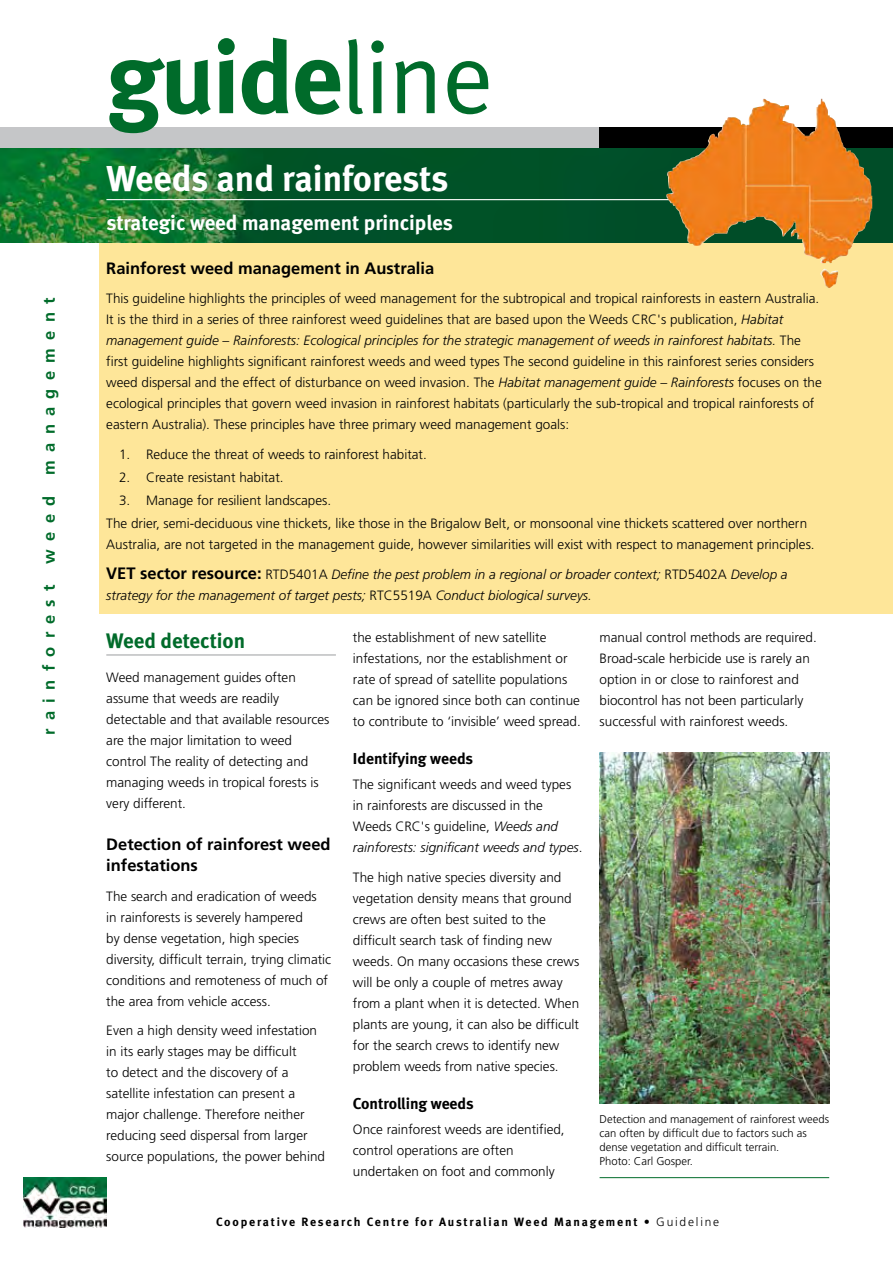
<style>
.page{position:relative;width:893px;height:1263px;background:#fff}
.page>*{position:absolute;margin:0;border:0;box-sizing:border-box;transform-origin:0 0}
.t1{font:700 102px "Meta";letter-spacing:-.025em;color:#006b2a}
.t2{font:700 36px "Meta";color:#fff}
.t3{font:700 21px "Meta";color:#fff}
.t4{font:700 21px "Meta";color:#006b2a}
.t5{font:700 16.5px/21px "Frutiger";color:#000}
.t6{font:700 16.5px "Frutiger";letter-spacing:.5em;color:#006b2a}
.t7{font:700 15.75px "Meta";color:#000}
.t8{font:300 13.5px/21px "Frutiger";color:#000}
.t9{font:italic 300 13.5px "Frutiger";color:#000}
.t10{font:700 12px "Meta";letter-spacing:.15em;color:#000}
.t11{font:300 11.25px/14.2px "Frutiger";color:#000}
.s1{font-family:"Meta Normal";font-weight:400}
.s2{font-style:italic}
.s3{font-weight:700;font-size:16.5px}
.s4{font-style:normal}
.s5{font-family:"Frutiger";font-weight:300}
</style>
<div class="page">
<div style="left:99px;top:225px;width:794px;height:389px;background:#fee699"></div>
<div style="left:0;top:128px;width:642px;height:21px;background:#c5c6c8"></div>
<div style="left:600px;top:128px;width:293px;height:21px;background:#000"></div>
<img style="left:0;top:149px;width:893px;height:93px">
<hr style="left:106px;top:199px;width:587px;height:1px;background:#fff">
<img style="left:24px;top:1178px;width:82px;height:49px">
<img style="left:666px;top:99px;width:206px;height:164px">
<hr style="left:106px;top:655px;width:230px;height:1px;background:#9c9d9f">
<img style="left:600px;top:752px;width:229px;height:352px">
<hr style="left:600px;top:1177px;width:229px;height:1px;background:#006b2a">
<p class="t6" style="left:39px;top:475px;width:178px;rotate:-90deg">management</p>
<p class="t6" style="left:39px;top:564px;width:69px;rotate:-90deg">weed</p>
<p class="t6" style="left:39px;top:735px;width:152px;rotate:-90deg">rainforest</p>
<p class="t1" style="left:106px;top:17px;width:389px">guide<span class="s1">line</span></p>
<p class="t2" style="left:106px;top:157px;width:343px">Weeds and rainforests</p>
<p class="t3" style="left:106px;top:210px;width:348px">strategic weed management principles</p>
<p class="t5" style="left:106px;top:258px;width:329px">Rainforest weed management in Australia</p>
<p class="t8" style="left:106px;top:288px;width:717px">This guideline highlights the principles of weed management for the subtropical and tropical rainforests in eastern Australia.<br>It is the third in a series of three rainforest weed guidelines that are based upon the Weeds CRC's publication, <span class="s2">Habitat management guide – Rainforests: Ecological principles for the strategic management of weeds in rainforest habitats.</span> The first guideline highlights significant rainforest weeds and weed types The second guideline in this rainforest series considers weed dispersal and the effect of disturbance on weed invasion. The <span class="s2">Habitat management guide – Rainforests</span> focuses on the ecological principles that govern weed invasion in rainforest habitats (particularly the sub-tropical and tropical rainforests of eastern Australia). These principles have three primary weed management goals:</p>
<p class="t8" style="left:146px;top:444px;width:282px">Reduce the threat of weeds to rainforest habitat.</p>
<p class="t8" style="left:146px;top:467px;width:139px">Create resistant habitat.</p>
<p class="t8" style="left:146px;top:490px;width:187px">Manage for resilient landscapes.</p>
<p class="t8" style="left:106px;top:513px;width:702px">The drier, semi-deciduous vine thickets, like those in the Brigalow Belt, or monsoonal vine thickets scattered over northern</p>
<p class="t8" style="left:106px;top:530px;width:710px;line-height:29.5px">Australia, are not targeted in the management guide, however similarities will exist with respect to management principles.<br><span class="s3">VET sector resource:</span> RTD5401A <span class="s2">Define the pest problem in a regional or broader context;</span> RTD5402A <span class="s2">Develop a</span></p>
<p class="t9" style="left:106px;top:587px;width:487px">strategy for the management of target pests; <span class="s4">RTC5519A</span> Conduct biological surveys.</p>
<p class="t8" style="left:119px;top:443px;width:13px;line-height:23.1px;text-align:justify">1.<br>2.<br>3.</p>
<p class="t4" style="left:106px;top:628px;width:140px">Weed detection</p>
<p class="t8" style="left:106px;top:667px;width:225px">Weed management guides often assume that weeds are readily detectable and that available resources are the major limitation to weed control The reality of detecting and managing weeds in tropical forests is very different.</p>
<p class="t5" style="left:106px;top:834px;width:226px">Detection of rainforest weed infestations</p>
<p class="t8" style="left:106px;top:886px;width:226px">The search and eradication of weeds<br>in rainforests is severely hampered<br>by dense vegetation, high species diversity, difficult terrain, trying climatic conditions and remoteness of much of the area from vehicle access.</p>
<p class="t8" style="left:106px;top:1020px;width:220px">Even a high density weed infestation in its early stages may be difficult<br>to detect and the discovery of a satellite infestation can present a major challenge. Therefore neither reducing seed dispersal from larger source populations, the power behind</p>
<p class="t8" style="left:353px;top:627px;width:229px">the establishment of new satellite infestations, nor the establishment or rate of spread of satellite populations can be ignored since both can continue to contribute to ‘invisible’ weed spread.</p>
<p class="t7" style="left:353px;top:749px;width:122px">Identifying weeds</p>
<p class="t8" style="left:353px;top:774px;width:231px">The significant weeds and weed types in rainforests are discussed in the Weeds CRC's guideline, <span class="s2">Weeds and rainforests: significant weeds and types</span>.</p>
<p class="t8" style="left:353px;top:867px;width:228px">The high native species diversity and vegetation density means that ground crews are often best suited to the difficult search task of finding new weeds. On many occasions these crews will be only a couple of metres away from a plant when it is detected. When plants are young, it can also be difficult for the search crews to identify new problem weeds from native species.</p>
<p class="t7" style="left:353px;top:1094px;width:122px">Controlling weeds</p>
<p class="t8" style="left:353px;top:1119px;width:213px">Once rainforest weeds are identified, control operations are often undertaken on foot and commonly</p>
<p class="t8" style="left:600px;top:627px;width:219px">manual control methods are required.<br>Broad-scale herbicide use is rarely an option in or close to rainforest and biocontrol has not been particularly successful with rainforest weeds.</p>
<p class="t11" style="left:600px;top:1112px;width:231px">Detection and management of rainforest weeds can often by difficult due to factors such as dense vegetation and difficult terrain.<br>Photo: Carl Gosper.</p>
<p class="t10" style="left:216px;top:1214px;width:504px">Cooperative Research Centre for Australian Weed Management <span class="s1">•</span> <span class="s5">Guideline</span></p>
</div>
